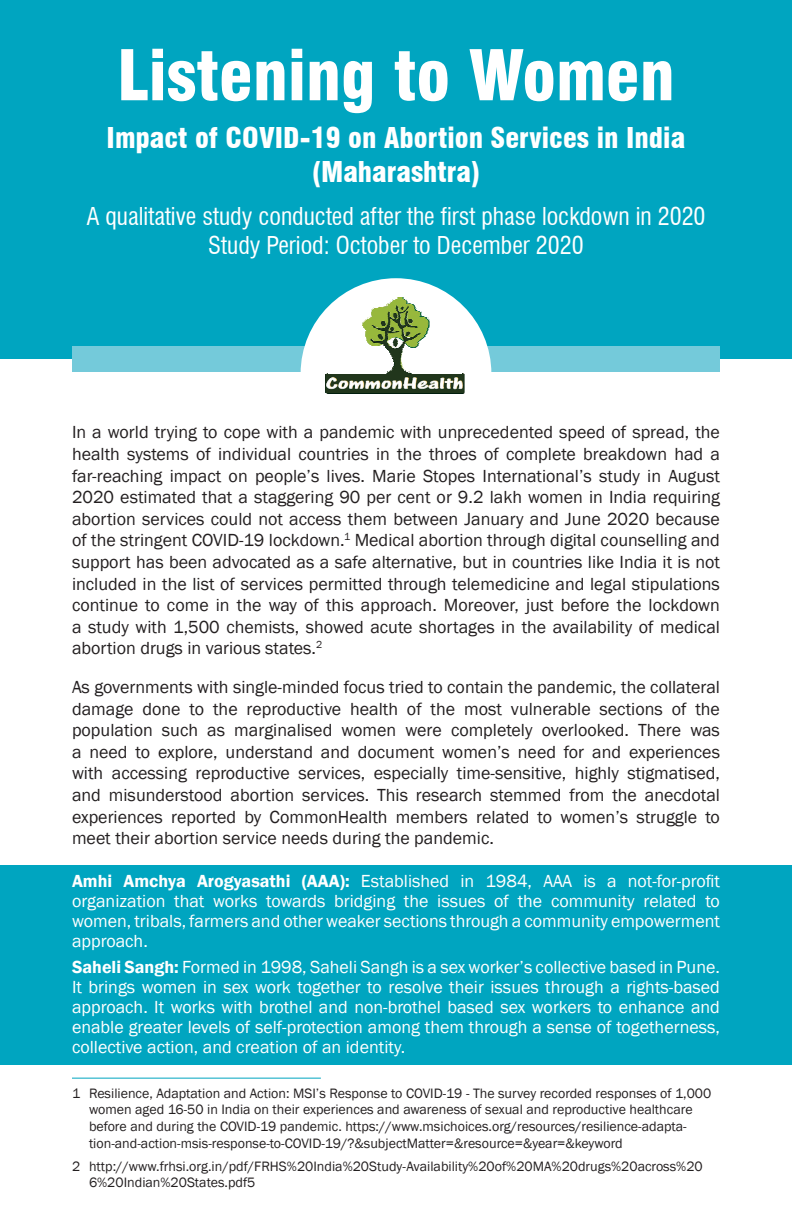
<style>
.page{position:relative;width:792px;height:1224px;background:#fff}
.page>*{position:absolute;margin:0;border:0;box-sizing:border-box;transform-origin:0 0}
.t1{font:900 condensed 68px "Swiss 721 BT";color:#fff}
.t2{font:900 condensed 28px "Swiss 721 BT";color:#fff}
.t3{font:condensed 24px "Swiss 721 BT";color:#fff}
.NormalTXT{font:18px/21.6px "Franklin Gothic";color:#231f20;text-align:justify}
.t4{font:18px/20px "Franklin Gothic";color:#fff;text-align:justify}
.t5{font:14px/16.8px "Franklin Gothic";color:#231f20}
.s1{font-weight:600}
</style>
<div class="page">
<div style="left:0;top:0;width:792px;height:359px;background:#00a5c0"></div>
<div style="left:72px;top:346px;width:648px;height:26px;background:#74cada"></div>
<div style="left:0;top:865px;width:792px;height:200px;background:#00a5c0"></div>
<img style="left:326px;top:374px;width:139px;height:20px">
<svg style="left:301px;top:278px;width:190px;height:96px"></svg>
<hr style="left:72px;top:1078px;width:249px;height:1px;background:#00a5c0">
<p class="t1" style="left:117px;top:35px;width:559px">Listening to Women</p>
<p class="t2" style="left:107px;top:121px;width:580px">Impact of COVID-19 on Abortion Services in India</p>
<p class="t2" style="left:312px;top:155px;width:170px">(Maharashtra)</p>
<p class="t3" style="left:86px;top:202px;width:621px">A qualitative study conducted after the first phase lockdown in 2020</p>
<p class="t3" style="left:208px;top:231px;width:377px">Study Period: October to December 2020</p>
<p class="NormalTXT" style="left:72px;top:422px;width:650px">In a world trying to cope with a pandemic with unprecedented speed of spread, the health systems of individual countries in the throes of complete breakdown had a far-reaching impact on people’s lives. Marie Stopes International’s study in August 2020 estimated that a staggering 90 per cent or 9.2 lakh women in India requiring abortion services could not access them between January and June 2020 because of the stringent COVID-19 lockdown.<sup>1</sup> Medical abortion through digital counselling and support has been advocated as a safe alternative, but in countries like India it is not included in the list of services permitted through telemedicine and legal stipulations continue to come in the way of this approach. Moreover, just before the lockdown a study with 1,500 chemists, showed acute shortages in the availability of medical abortion drugs in various states.<sup>2</sup></p>
<p class="NormalTXT" style="left:72px;top:677px;width:650px">As governments with single-minded focus tried to contain the pandemic, the collateral damage done to the reproductive health of the most vulnerable sections of the population such as marginalised women were completely overlooked. There was a need to explore, understand and document women’s need for and experiences with accessing reproductive services, especially time-sensitive, highly stigmatised, and misunderstood abortion services. This research stemmed from the anecdotal experiences reported by CommonHealth members related to women’s struggle to meet their abortion service needs during the pandemic.</p>
<p class="t4" style="left:72px;top:872px;width:650px"><span class="s1">Amhi Amchya Arogyasathi (AAA):</span> Established in 1984, AAA is a not-for-profit organization that works towards bridging the issues of the community related to women, tribals, farmers and other weaker sections through a community empowerment approach.</p>
<p class="t4" style="left:72px;top:957px;width:650px"><span class="s1">Saheli Sangh:</span> Formed in 1998, Saheli Sangh is a sex worker’s collective based in Pune.<br>It brings women in sex work together to resolve their issues through a rights-based approach. It works with brothel and non-brothel based sex workers to enhance and enable greater levels of self-protection among them through a sense of togetherness, collective action, and creation of an identity.</p>
<p class="t5" style="left:89px;top:1085px;width:624px;text-indent:-17px">1 Resilience, Adaptation and Action: MSI’s Response to COVID-19 - The survey recorded responses of 1,000 women aged 16-50 in India on their experiences and awareness of sexual and reproductive healthcare before and during the COVID-19 pandemic. https://www.msichoices.org/resources/resilience-adapta&shy;tion-and-action-msis-response-to-COVID-19/?&amp;subjectMatter=&amp;resource=&amp;year=&amp;keyword</p>
<p class="t5" style="left:89px;top:1158px;width:615px;text-indent:-17px">2 http://www.frhsi.org.in/pdf/FRHS%20India%20Study-Availability%20of%20MA%20drugs%20across%20<br>6%20Indian%20States.pdf5</p>
</div>
